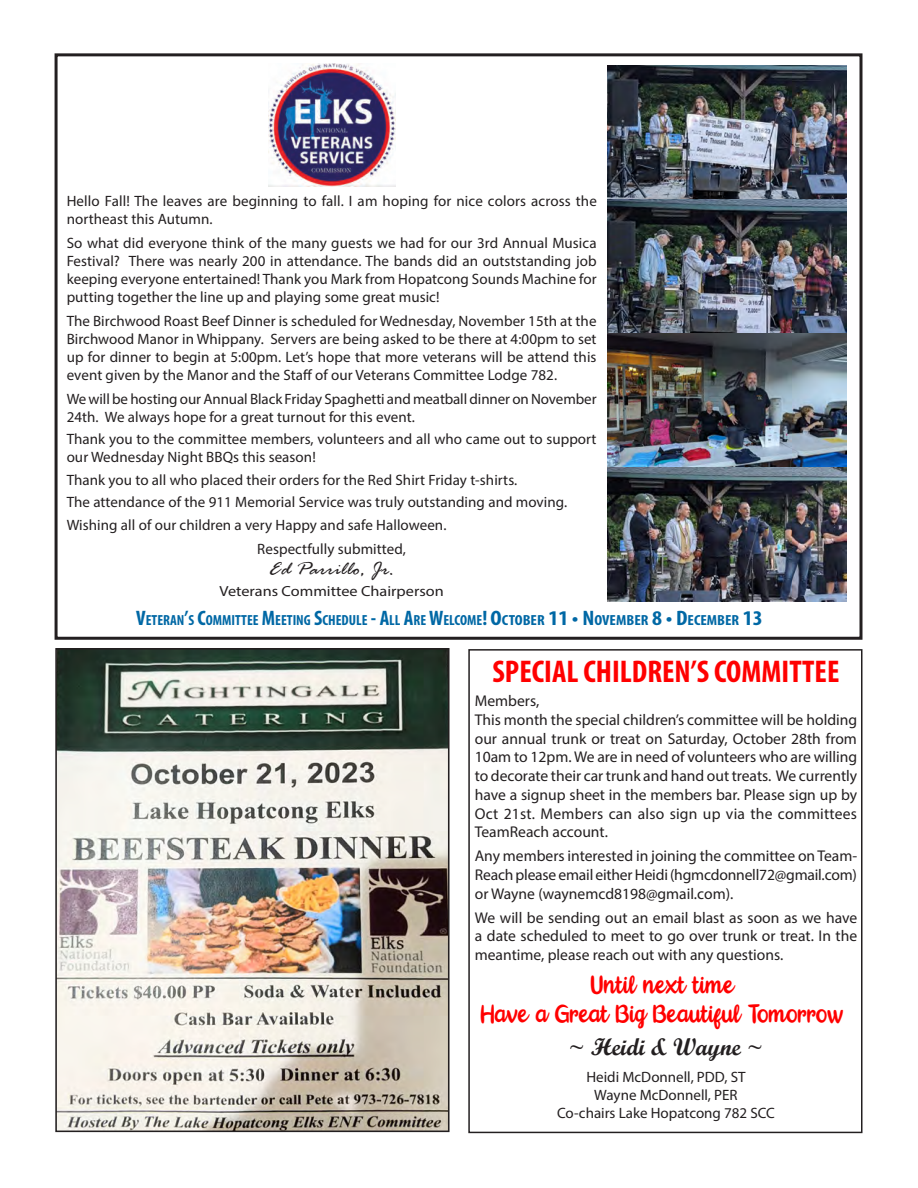
<style>
.page{position:relative;width:918px;height:1188px;background:#fff}
.page>*{position:absolute;margin:0;border:0;box-sizing:border-box;transform-origin:0 0}
.Hanging_indent{font:700 condensed 31.5px "Myriad Pro";color:#f00}
.Hanging_indent-2{font:24px "Really Petshop";color:#f00;scale:.88 1}
.Hanging_indent-3{font:24px "Script MT Bold";color:#231f20}
.Hanging_indent-4{font:italic 19.5px "Rage";color:#231f20;scale:1.11 1}
.Hanging_indent-5{font:15.6px/18.8px "Myriad Pro";color:#231f20;text-align:justify}
.Hanging_indent-6{font:15px/18px "Myriad Pro";letter-spacing:.005em;color:#231f20}
.Hanging_indent-7{font:700 condensed 14.7px "Myriad Pro";color:#0068a5}
.Hanging_indent-8{font:14.7px "Myriad Pro";color:#231f20;scale:1.11 1}
.s1{font-size:21px}
</style>
<div class="page">
<img style="left:268px;top:64px;width:127px;height:122px">
<img style="left:58px;top:651px;width:389px;height:478px">
<div style="left:55px;top:648px;width:395px;height:484px;border:2px solid #231f20"></div>
<img style="left:608px;top:65px;width:238px;height:536px">
<div style="left:55px;top:53px;width:807px;height:587px;border:3px solid #231f20"></div>
<div style="left:468px;top:649px;width:394px;height:484px;border:2px solid #231f20"></div>
<p class="Hanging_indent-6" style="left:67px;top:191px;width:532px">Hello Fall! The leaves are beginning to fall. I am hoping for nice colors across the northeast this Autumn.</p>
<p class="Hanging_indent-6" style="left:67px;top:233px;width:531px;text-align:justify">So what did everyone think of the many guests we had for our 3rd Annual Musica Festival? There was nearly 200 in attendance. The bands did an outststanding job keeping everyone entertained! Thank you Mark from Hopatcong Sounds Machine for putting together the line up and playing some great music!</p>
<p class="Hanging_indent-6" style="left:67px;top:311px;width:531px;text-align:justify">The Birchwood Roast Beef Dinner is scheduled for Wednesday, November 15th at the Birchwood Manor in Whippany. Servers are being asked to be there at 4:00pm to set up for dinner to begin at 5:00pm. Let’s hope that more veterans will be attend this event given by the Manor and the Staff of our Veterans Committee Lodge 782.</p>
<p class="Hanging_indent-6" style="left:67px;top:389px;width:531px">We will be hosting our Annual Black Friday Spaghetti and meatball dinner on November<br>24th. We always hope for a great turnout for this event.</p>
<p class="Hanging_indent-6" style="left:67px;top:430px;width:531px">Thank you to the committee members, volunteers and all who came out to support our Wednesday Night BBQs this season!</p>
<p class="Hanging_indent-6" style="left:67px;top:470px;width:452px">Thank you to all who placed their orders for the Red Shirt Friday t-shirts.</p>
<p class="Hanging_indent-6" style="left:67px;top:493px;width:502px">The attendance of the 911 Memorial Service was truly outstanding and moving.</p>
<p class="Hanging_indent-6" style="left:67px;top:515px;width:381px">Wishing all of our children a very Happy and safe Halloween.</p>
<p class="Hanging_indent-6" style="left:257px;top:539px;width:150px">Respectfully submitted,</p>
<p class="Hanging_indent-4" style="left:269px;top:558px;width:115px">Ed Parrillo, Jr.</p>
<p class="Hanging_indent-8" style="left:220px;top:582px;width:204px">Veterans Committee Chairperson</p>
<p class="Hanging_indent-7" style="left:136px;top:611px;width:628px"><span class="s1">V</span>ETERAN<span class="s1">’</span>S <span class="s1">C</span>OMMITTEE <span class="s1">M</span>EETING <span class="s1">S</span>CHEDULE <span class="s1">- A</span>LL <span class="s1">A</span>RE <span class="s1">W</span>ELCOME<span class="s1">! O</span>CTOBER <span class="s1">11 • N</span>OVEMBER <span class="s1">8 • D</span>ECEMBER <span class="s1">13</span></p>
<p class="Hanging_indent" style="left:493px;top:652px;width:348px">SPECIAL CHILDREN’S COMMITTEE</p>
<p class="Hanging_indent-5" style="left:475px;top:691px;width:66px">Members,</p>
<p class="Hanging_indent-5" style="left:475px;top:710px;width:384px">This month the special children’s committee will be holding our annual trunk or treat on Saturday, October 28th from 10am to 12pm. We are in need of volunteers who are willing to decorate their car trunk and hand out treats. We currently have a signup sheet in the members bar. Please sign up by Oct 21st. Members can also sign up via the committees TeamReach account.</p>
<p class="Hanging_indent-5" style="left:475px;top:846px;width:384px">Any members interested in joining the committee on Team-Reach please email either Heidi (hgmcdonnell72@gmail.com) or Wayne (waynemcd8198@gmail.com).</p>
<p class="Hanging_indent-5" style="left:475px;top:908px;width:384px">We will be sending out an email blast as soon as we have a date scheduled to meet to go over trunk or treat. In the meantime, please reach out with any questions.</p>
<p class="Hanging_indent-2" style="left:591px;top:975px;width:172px">Until next time,</p>
<p class="Hanging_indent-2" style="left:481px;top:1004px;width:414px">Have a Great Big Beautiful Tomorrow</p>
<p class="Hanging_indent-3" style="left:569px;top:1032px;width:196px">~ Heidi &amp; Wayne ~</p>
<p class="Hanging_indent-6" style="left:586px;top:1068px;width:161px">Heidi McDonnell, PDD, ST</p>
<p class="Hanging_indent-6" style="left:594px;top:1086px;width:145px">Wayne McDonnell, PER</p>
<p class="Hanging_indent-6" style="left:557px;top:1104px;width:219px">Co-chairs Lake Hopatcong 782 SCC</p>
</div>
